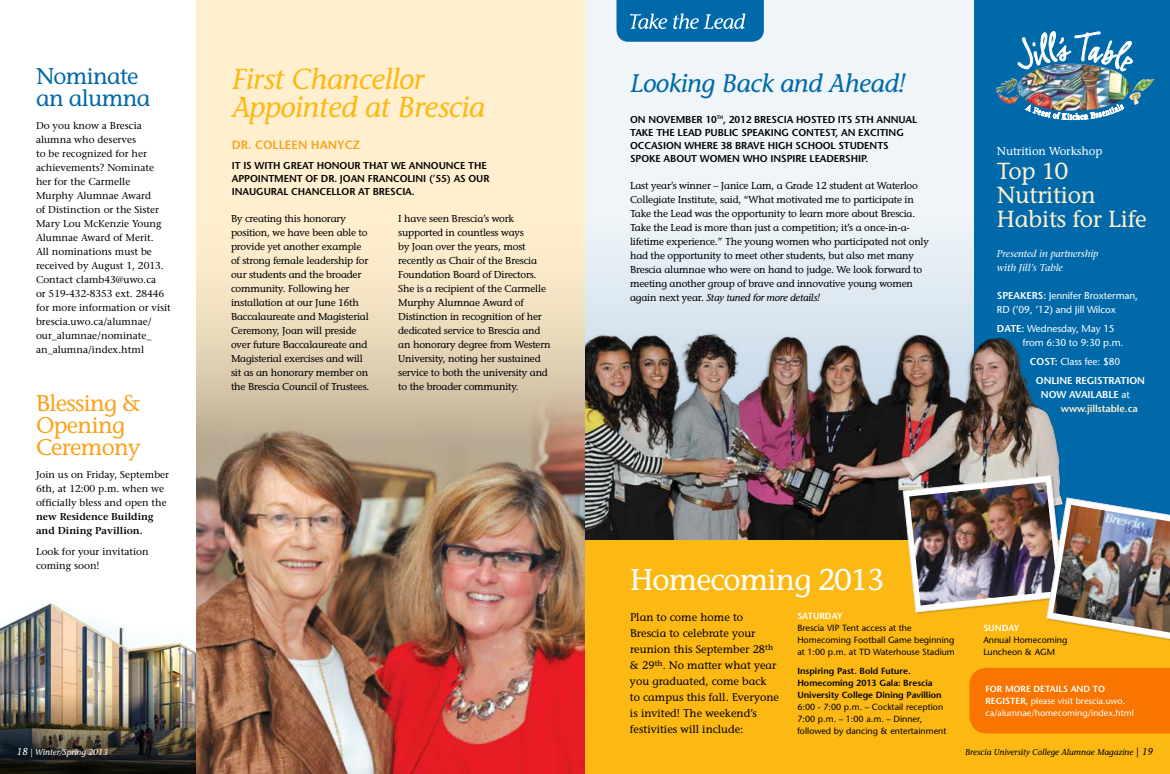
<style>
.page{position:relative;width:1170px;height:774px;background:#fff}
.page>*{position:absolute;margin:0;border:0;box-sizing:border-box;transform-origin:0 0}
.t1{font:30px "Stone Informal";letter-spacing:-.03em;color:#fff}
.t2{font:italic 28.9px/28px "Stone Informal";letter-spacing:-.01em;color:#fdb913}
.t3{font:italic 25.4px "Stone Informal";letter-spacing:-.01em;color:#0069aa}
.t4{font:23.2px/24px "Stone Informal";letter-spacing:-.01em;color:#ffefcf}
.t5{font:22.7px/22px "Stone Informal";letter-spacing:-.03em;color:#faa21b}
.t6{font:22.7px/22px "Stone Informal";letter-spacing:-.03em;color:#0069aa}
.t7{font:600 12px "Stone Sans";color:#faa21b}
.t8{font:11.5px "Stone Informal";letter-spacing:-.01em;color:#fff}
.t9{font:11px/16px "Stone Informal";color:#000}
.t10{font:10px/14px "Stone Informal";letter-spacing:-.02em;color:#000}
.t11{font:10px/14px "Stone Serif";color:#000}
.t12{font:600 10px/13px "Stone Sans";letter-spacing:-.01em;color:#000}
.t13{font:10px/14px "Stone Sans";letter-spacing:-.01em;color:#fff}
.t14{font:600 10px/14px "Stone Serif";color:#000}
.t15{font:italic 10px/14px "Stone Serif";letter-spacing:-.01em;color:#fff}
.t16{font:600 10px/19px "Stone Sans";letter-spacing:-.01em;color:#fff}
.t17{font:600 10px/14px "Stone Sans";letter-spacing:-.01em;color:#ffefcf}
.t18{font:8.9px/12px "Stone Sans";color:#000}
.t19{font:600 8.9px/12px "Stone Sans";color:#000}
.t20{font:8.9px/12px "Stone Sans";color:#fff}
.t21{font:600 8.9px "Stone Sans";color:#fff}
.t22{font:italic 8.5px "Stone Informal";color:#000}
.t23{font:italic 8.5px "Stone Informal";color:#fff}
.s1{font-style:italic}
.s2{font-weight:600}
.s3{font-weight:400}
.s4{color:#fff}
.s5{font-weight:400;color:#fff}
.s6{font-size:10px}
</style>
<div class="page">
<img style="left:0;top:603px;width:196px;height:82px">
<div style="left:196px;top:0;width:389px;height:774px;background:#ffefcf"></div>
<div style="left:974px;top:0;width:196px;height:587px;background:#0069aa"></div>
<div style="left:585px;top:0;width:389px;height:587px;background:#eff5f8"></div>
<div style="left:585px;top:266px;width:389px;height:57px;background:#dee9f1"></div>
<img style="left:585px;top:323px;width:476px;height:217px">
<svg style="left:616px;top:0;width:148px;height:42px;background:#1877b2"></svg>
<img style="left:995px;top:64px;width:160px;height:44px">
<svg style="left:1018px;top:32px;width:115px;height:39px"></svg>
<svg style="left:1025px;top:104px;width:99px;height:16px"></svg>
<div style="left:585px;top:540px;width:585px;height:234px;background:#fdb913"></div>
<div style="left:969px;top:668px;width:201px;height:65px;background:#f87502"></div>
<img style="left:903px;top:475px;width:267px;height:166px">
<img style="left:1053px;top:505px;width:117px;height:128px">
<img style="left:0;top:685px;width:196px;height:89px">
<img style="left:196px;top:295px;width:389px;height:479px">
<h3 class="t6" style="left:36px;top:65px;width:116px">Nominate an alumna</h3>
<p class="t11" style="left:36px;top:119px;width:136px">Do you know a Brescia alumna who deserves<br>to be recognized for her achievements? Nominate her for the Carmelle<br>Murphy Alumnae Award<br>of Distinction or the Sister<br>Mary Lou McKenzie Young<br>Alumnae Award of Merit.<br>All nominations must be received by August 1, 2013.<br>Contact clamb43@uwo.ca<br>or 519-432-8353 ext. 28446 for more information or visit brescia.uwo.ca/alumnae/ our_alumnae/nominate_ an_alumna/index.html</p>
<h3 class="t5" style="left:36px;top:392px;width:106px">Blessing &amp;<br>Opening<br>Ceremony</h3>
<p class="t11" style="left:36px;top:468px;width:135px">Join us on Friday, September<br>6th, at 12:00 p.m. when we officially bless and open the</p>
<p class="t14" style="left:36px;top:510px;width:119px">new Residence Building and Dining Pavillion.</p>
<p class="t11" style="left:36px;top:545px;width:114px">Look for your invitation coming soon!</p>
<h2 class="t2" style="left:232px;top:65px;width:255px">First Chancellor<br>Appointed at Brescia</h2>
<p class="t7" style="left:232px;top:138px;width:130px">DR. COLLEEN HANYCZ</p>
<p class="t12" style="left:232px;top:159px;width:259px">IT IS WITH GREAT HONOUR THAT WE ANNOUNCE THE<br>APPOINTMENT OF DR. JOAN FRANCOLINI (’55) AS OUR<br>INAUGURAL CHANCELLOR AT BRESCIA.</p>
<p class="t10" style="left:231px;top:212px;width:140px">By creating this honorary position, we have been able to provide yet another example of strong female leadership for our students and the broader community. Following her installation at our June 16th<br>Baccalaureate and Magisterial<br>Ceremony, Joan will preside over future Baccalaureate and<br>Magisterial exercises and will sit as an honorary member on the Brescia Council of Trustees.</p>
<p class="t10" style="left:398px;top:212px;width:154px">I have seen Brescia’s work supported in countless ways<br>by Joan over the years, most recently as Chair of the Brescia<br>Foundation Board of Directors.<br>She is a recipient of the Carmelle<br>Murphy Alumnae Award of<br>Distinction in recognition of her dedicated service to Brescia and an honorary degree from Western<br>University, noting her sustained service to both the university and to the broader community.</p>
<h3 class="t3" style="left:630px;top:68px;width:278px">Looking Back and Ahead!</h3>
<p class="t12" style="left:630px;top:113px;width:289px">ON NOVEMBER 10<sup>TH</sup>, 2012 BRESCIA HOSTED ITS 5TH ANNUAL TAKE THE LEAD PUBLIC SPEAKING CONTEST, AN EXCITING OCCASION WHERE 38 BRAVE HIGH SCHOOL STUDENTS SPOKE ABOUT WOMEN WHO INSPIRE LEADERSHIP.</p>
<p class="t10" style="left:630px;top:179px;width:300px">Last year’s winner – Janice Lam, a Grade 12 student at Waterloo Collegiate Institute, said, “What motivated me to participate in Take the Lead was the opportunity to learn more about Brescia.<br>Take the Lead is more than just a competition; it’s a once-in-a&shy;lifetime experience.” The young women who participated not only had the opportunity to meet other students, but also met many Brescia alumnae who were on hand to judge. We look forward to meeting another group of brave and innovative young women again next year. <span class="s1">Stay tuned for more details!</span></p>
<p class="t8" style="left:997px;top:144px;width:107px">Nutrition Workshop</p>
<h3 class="t4" style="left:997px;top:159px;width:151px">Top 10<br>Nutrition<br>Habits for Life</h3>
<p class="t15" style="left:997px;top:247px;width:103px">Presented in partnership with Jill’s Table</p>
<p class="t13" style="left:997px;top:289px;width:143px"><span class="s2">SPEAKERS:</span> Jennifer Broxterman,<br>RD (’09, ’12) and Jill Wilcox</p>
<p class="t13" style="left:1023px;top:322px;width:102px;text-indent:-26px"><span class="s2">DATE:</span> Wednesday, May 15 from 6:30 to 9:30 p.m.</p>
<p class="t16" style="left:1036px;top:352px;width:110px;text-indent:-6px">COST: <span class="s3">Class fee: $80<br></span>ONLINE REGISTRATION</p>
<p class="t17" style="left:1061px;top:388px;width:78px;text-indent:-20px"><span class="s4">NOW AVAILABLE</span> <span class="s5">at </span>www.jillstable.ca</p>
<h1 class="t1" style="left:630px;top:562px;width:256px">Homecoming 2013</h1>
<p class="t9" style="left:630px;top:609px;width:151px">Plan to come home to<br>Brescia to celebrate your reunion this September 28<sup>th </sup>&amp; 29<sup>th</sup>. No matter what year you graduated, come back to campus this fall. Everyone is invited! The weekend’s festivities will include:</p>
<p class="t21" style="left:797px;top:611px;width:47px">SATURDAY</p>
<p class="t18" style="left:797px;top:622px;width:159px">Brescia VIP Tent access at the<br>Homecoming Football Game beginning at 1:00 p.m. at TD Waterhouse Stadium</p>
<p class="t19" style="left:797px;top:665px;width:146px">Inspiring Past. Bold Future.<br>Homecoming 2013 Gala: Brescia<br>University College Dining Pavillion</p>
<p class="t18" style="left:797px;top:701px;width:151px">6:00 - 7:00 p.m. – Cocktail reception<br>7:00 p.m. – 1:00 a.m. – Dinner, followed by dancing &amp; entertainment</p>
<p class="t21" style="left:983px;top:623px;width:38px">SUNDAY</p>
<p class="t18" style="left:983px;top:634px;width:86px">Annual Homecoming<br>Luncheon &amp; AGM</p>
<p class="t20" style="left:985px;top:683px;width:150px"><span class="s2">FOR MORE DETAILS AND TO<br>REGISTER,</span> please visit brescia.uwo. ca/alumnae/homecoming/index.html</p>
<p class="t23" style="left:17px;top:747px;width:93px"><span class="s6">18</span> | Winter/Spring 2013</p>
<p class="t22" style="left:965px;top:747px;width:190px">Brescia University College Alumnae Magazine <span class="s6">| 19</span></p>
</div>
